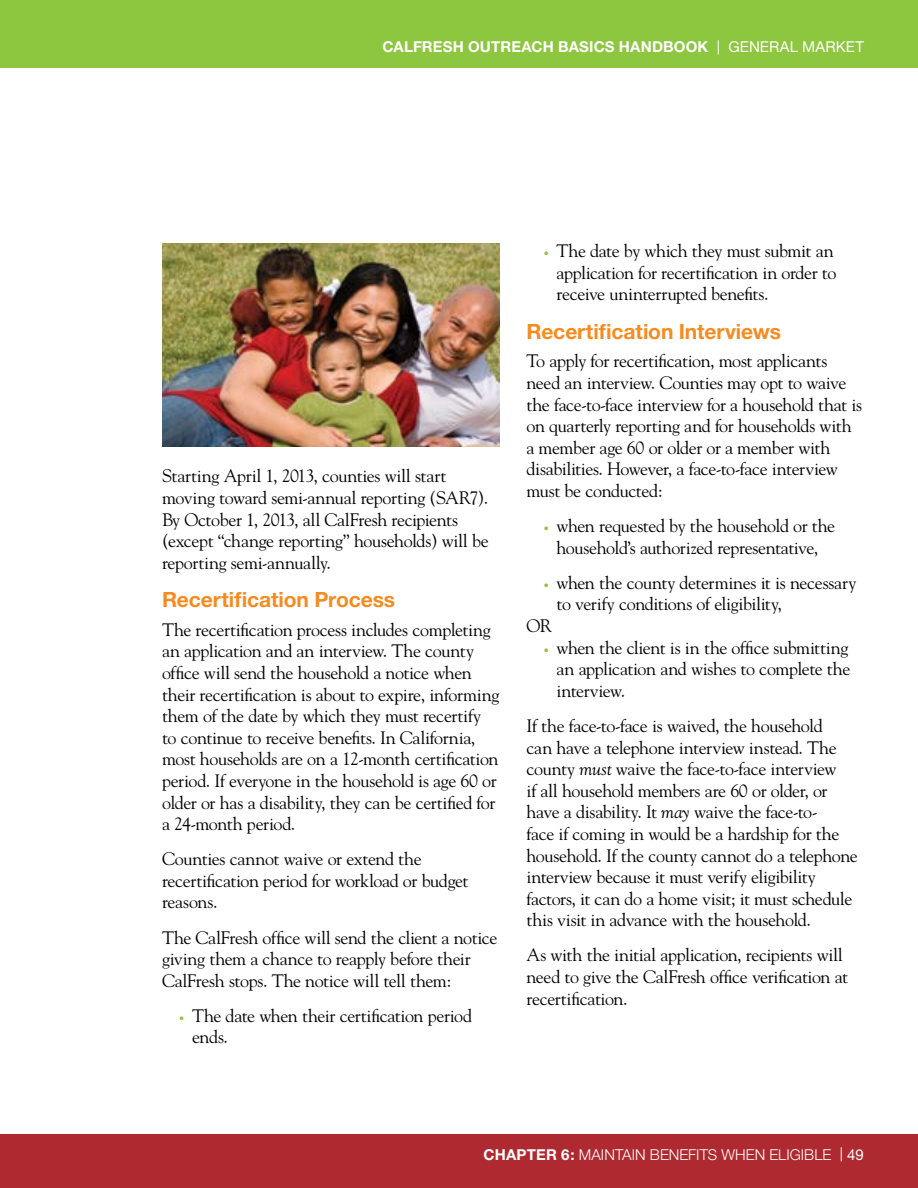
<style>
.page{position:relative;width:918px;height:1188px;background:#fff}
.page>*{position:absolute;margin:0;border:0;box-sizing:border-box;transform-origin:0 0}
.t1{font:700 21px "Helvetica Neue";letter-spacing:-.005em;color:#f68b1f}
.t2{font:18px/21.6px "Goudy";letter-spacing:-.02em;color:#000}
.t3{font:300 15px "Helvetica Neue";letter-spacing:.005em;color:#fff}
.t4{font:700 15px "Helvetica Neue";letter-spacing:.01em;color:#fff}
.t5{font:15px "Helvetica Neue";letter-spacing:.01em;color:#fff}
.s1{font-weight:700}
.s2{font-size:18.75px}
.s3{font-size:10.5px;color:#8dc63f}
.s4{font-style:italic}
.s5{font-weight:400;font-size:18.75px}
.s6{font-weight:400}
</style>
<div class="page">
<div style="left:0;top:0;width:918px;height:67px;background:#8dc63f"></div>
<div style="left:0;top:1135px;width:918px;height:53px;background:#af2a30"></div>
<img style="left:162px;top:243px;width:338px;height:203px">
<p class="t4" style="left:383px;top:38px;width:129px">CalFresh OUTREA</p>
<p class="t4" style="left:532px;top:38px;width:144px">CH BASICS Handboo</p>
<p class="t5" style="left:698px;top:38px;width:168px"><span class="s1">k</span> <span class="s2">|</span> GENERAL MARKET</p>
<p class="t2" style="left:162px;top:465px;width:328px">Starting April 1, 2013, counties will start moving toward semi-annual reporting (SAR7).<br>By October 1, 2013, all CalFresh recipients (except “change reporting” households) will be reporting semi-annually.</p>
<p class="t1" style="left:162px;top:587px;width:235px">Recertification Process</p>
<p class="t2" style="left:162px;top:618px;width:339px">The recertification process includes completing an application and an interview. The county office will send the household a notice when their recertification is about to expire, informing them of the date by which they must recertify to continue to receive benefits. In California, most households are on a 12-month certification period. If everyone in the household is age 60 or older or has a disability, they can be certified for a 24-month period.</p>
<p class="t2" style="left:162px;top:848px;width:308px">Counties cannot waive or extend the recertification period for workload or budget reasons.</p>
<p class="t2" style="left:162px;top:926px;width:337px">The CalFresh office will send the client a notice giving them a chance to reapply before their<br>CalFresh stops. The notice will tell them:</p>
<p class="t2" style="left:192px;top:1004px;width:282px;text-indent:-14px"><span class="s3">•</span> The date when their certification period ends.</p>
<p class="t2" style="left:556px;top:240px;width:281px;text-indent:-14px"><span class="s3">•</span> The date by which they must submit an application for recertification in order to receive uninterrupted benefits.</p>
<p class="t1" style="left:526px;top:319px;width:256px">Recertification Interviews</p>
<p class="t2" style="left:526px;top:350px;width:337px">To apply for recertification, most applicants need an interview. Counties may opt to waive the face-to-face interview for a household that is on quarterly reporting and for households with a member age 60 or older or a member with disabilities. However, a face-to-face interview must be conducted:</p>
<p class="t2" style="left:543px;top:515px;width:294px;text-align:center"><span class="s3">•</span> when requested by the household or the household’s authorized representative,</p>
<p class="t2" style="left:543px;top:571px;width:315px"><span class="s3">•</span> when the county determines it is necessary</p>
<p class="t2" style="left:556px;top:593px;width:227px">to verify conditions of eligibility,</p>
<p class="t2" style="left:526px;top:614px;width:27px">OR</p>
<p class="t2" style="left:556px;top:636px;width:295px;text-align:justify;text-indent:-14px"><span class="s3">•</span> when the client is in the office submitting an application and wishes to complete the interview.</p>
<p class="t2" style="left:526px;top:714px;width:333px">If the face-to-face is waived, the household<br>can have a telephone interview instead. The county <span class="s4">must</span> waive the face-to-face interview<br>if all household members are 60 or older, or have a disability. It <span class="s4">may</span> waive the face-to-<br>face if coming in would be a hardship for the household. If the county cannot do a telephone interview because it must verify eligibility factors, it can do a home visit; it must schedule this visit in advance with the household.</p>
<p class="t2" style="left:526px;top:944px;width:323px">As with the initial application, recipients will need to give the CalFresh office verification at recertification.</p>
<p class="t3" style="left:484px;top:1145px;width:294px"><span class="s1">Chapter 6:</span> MAINTAIN BENEFITS WHEN ELIGI</p>
<p class="t3" style="left:804px;top:1145px;width:61px">BLE <span class="s5">|</span> <span class="s6">49</span></p>
</div>
